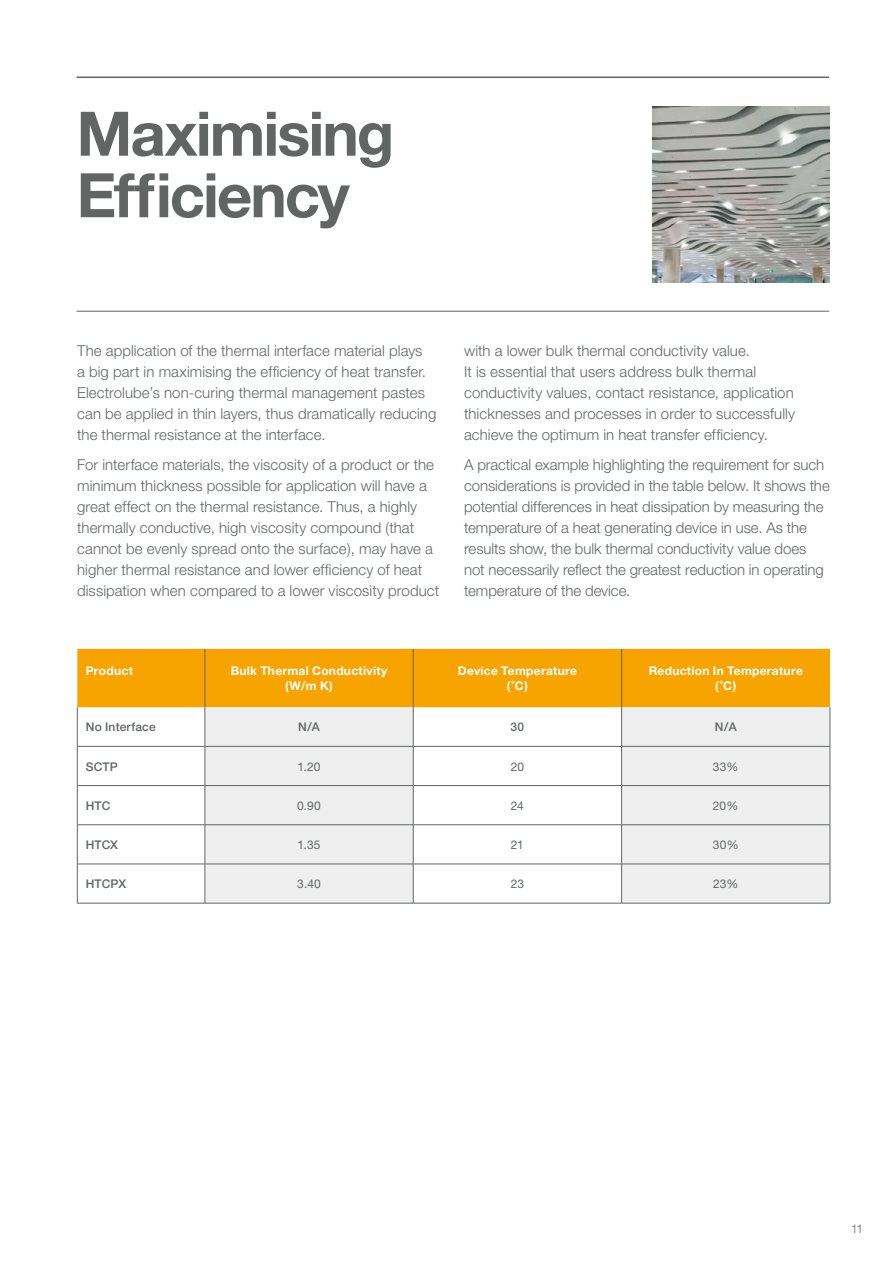
<style>
.page{position:relative;width:893px;height:1263px;background:#fff}
.page>*{position:absolute;margin:0;border:0;box-sizing:border-box;transform-origin:0 0}
.t1{font:700 61.5px/61.5px "Helvetica Neue";letter-spacing:-.03em;color:#636565}
.t2{font:300 15px/21px "Helvetica Neue";letter-spacing:.005em;color:#636565}
.t3{font:700 12px/15px "Helvetica Neue";letter-spacing:.025em;color:#fff;text-align:center}
.t4{font:12px "Helvetica Neue";color:#636565}
.t5{font:500 12px "Helvetica Neue";letter-spacing:.015em;color:#636565}
.t6{font:300 12px "Helvetica Neue";color:#636565}
</style>
<div class="page">
<div style="left:77px;top:649px;width:753px;height:58px;background:#f7a400"></div>
<svg style="left:206px;top:707px;width:624px;height:196px;fill:#efefef"></svg>
<hr style="left:77px;top:707px;width:1px;height:39px;background:#636565">
<hr style="left:205px;top:707px;width:1px;height:39px;background:#636565">
<hr style="left:413px;top:707px;width:1px;height:39px;background:#636565">
<hr style="left:621px;top:707px;width:1px;height:39px;background:#636565">
<hr style="left:830px;top:707px;width:1px;height:39px;background:#636565">
<hr style="left:77px;top:746px;width:128px;height:1px;background:#636565">
<hr style="left:77px;top:746px;width:1px;height:39px;background:#636565">
<hr style="left:205px;top:746px;width:208px;height:1px;background:#636565">
<hr style="left:205px;top:746px;width:1px;height:39px;background:#636565">
<hr style="left:413px;top:746px;width:209px;height:1px;background:#636565">
<hr style="left:413px;top:746px;width:1px;height:39px;background:#636565">
<hr style="left:622px;top:746px;width:208px;height:1px;background:#636565">
<hr style="left:621px;top:746px;width:1px;height:39px;background:#636565">
<hr style="left:830px;top:746px;width:1px;height:39px;background:#636565">
<hr style="left:77px;top:785px;width:128px;height:1px;background:#636565">
<hr style="left:77px;top:786px;width:1px;height:38px;background:#636565">
<hr style="left:205px;top:785px;width:208px;height:1px;background:#636565">
<hr style="left:205px;top:786px;width:1px;height:38px;background:#636565">
<hr style="left:413px;top:785px;width:209px;height:1px;background:#636565">
<hr style="left:413px;top:786px;width:1px;height:38px;background:#636565">
<hr style="left:622px;top:785px;width:208px;height:1px;background:#636565">
<hr style="left:621px;top:786px;width:1px;height:38px;background:#636565">
<hr style="left:830px;top:786px;width:1px;height:38px;background:#636565">
<hr style="left:77px;top:824px;width:128px;height:1px;background:#636565">
<hr style="left:77px;top:825px;width:1px;height:39px;background:#636565">
<hr style="left:205px;top:824px;width:208px;height:1px;background:#636565">
<hr style="left:205px;top:825px;width:1px;height:39px;background:#636565">
<hr style="left:413px;top:824px;width:209px;height:1px;background:#636565">
<hr style="left:413px;top:825px;width:1px;height:39px;background:#636565">
<hr style="left:622px;top:824px;width:208px;height:1px;background:#636565">
<hr style="left:621px;top:825px;width:1px;height:39px;background:#636565">
<hr style="left:830px;top:825px;width:1px;height:39px;background:#636565">
<hr style="left:77px;top:864px;width:128px;height:1px;background:#636565">
<hr style="left:77px;top:864px;width:1px;height:39px;background:#636565">
<hr style="left:205px;top:864px;width:208px;height:1px;background:#636565">
<hr style="left:205px;top:864px;width:1px;height:39px;background:#636565">
<hr style="left:413px;top:864px;width:209px;height:1px;background:#636565">
<hr style="left:413px;top:864px;width:1px;height:39px;background:#636565">
<hr style="left:622px;top:864px;width:208px;height:1px;background:#636565">
<hr style="left:621px;top:864px;width:1px;height:39px;background:#636565">
<hr style="left:830px;top:864px;width:1px;height:39px;background:#636565">
<hr style="left:77px;top:903px;width:128px;height:1px;background:#636565">
<hr style="left:205px;top:903px;width:208px;height:1px;background:#636565">
<hr style="left:413px;top:903px;width:209px;height:1px;background:#636565">
<hr style="left:622px;top:903px;width:208px;height:1px;background:#636565">
<hr style="left:205px;top:649px;width:1px;height:58px;background:#636565">
<hr style="left:413px;top:649px;width:1px;height:58px;background:#636565">
<hr style="left:621px;top:649px;width:1px;height:58px;background:#636565">
<hr style="left:77px;top:77px;width:752px;height:1px;background:#636565">
<hr style="left:77px;top:311px;width:752px;height:1px;background:#636565">
<img style="left:653px;top:106px;width:176px;height:176px">
<h1 class="t1" style="left:77px;top:102px;width:319px">Maximising<br>Efficiency</h1>
<p class="t2" style="left:77px;top:340px;width:361px">The application of the thermal interface material plays<br>a big part in maximising the efficiency of heat transfer.<br>Electrolube’s non-curing thermal management pastes can be applied in thin layers, thus dramatically reducing the thermal resistance at the interface.</p>
<p class="t2" style="left:77px;top:454px;width:364px">For interface materials, the viscosity of a product or the minimum thickness possible for application will have a great effect on the thermal resistance. Thus, a highly thermally conductive, high viscosity compound (that cannot be evenly spread onto the surface), may have a higher thermal resistance and lower efficiency of heat dissipation when compared to a lower viscosity product</p>
<p class="t2" style="left:464px;top:340px;width:332px">with a lower bulk thermal conductivity value.<br>It is essential that users address bulk thermal conductivity values, contact resistance, application thicknesses and processes in order to successfully achieve the optimum in heat transfer efficiency.</p>
<p class="t2" style="left:464px;top:454px;width:367px">A practical example highlighting the requirement for such considerations is provided in the table below. It shows the potential differences in heat dissipation by measuring the temperature of a heat generating device in use. As the results show, the bulk thermal conductivity value does not necessarily reflect the greatest reduction in operating temperature of the device.</p>
<p class="t3" style="left:86px;top:663px;width:49px">Product</p>
<p class="t3" style="left:231px;top:663px;width:158px">Bulk Thermal Conductivity (W/m K)</p>
<p class="t3" style="left:458px;top:663px;width:121px">Device Temperature (˚C)</p>
<p class="t3" style="left:649px;top:663px;width:156px">Reduction In Temperature (˚C)</p>
<p class="t5" style="left:86px;top:720px;width:71px">No Interface</p>
<p class="t5" style="left:298px;top:720px;width:23px">N/A</p>
<p class="t5" style="left:511px;top:720px;width:15px">30</p>
<p class="t5" style="left:715px;top:720px;width:23px">N/A</p>
<p class="t5" style="left:86px;top:759px;width:34px">SCTP</p>
<p class="t4" style="left:297px;top:759px;width:25px">1.20</p>
<p class="t4" style="left:511px;top:759px;width:15px">20</p>
<p class="t4" style="left:713px;top:759px;width:27px">33%</p>
<p class="t5" style="left:86px;top:798px;width:26px">HTC</p>
<p class="t4" style="left:297px;top:798px;width:25px">0.90</p>
<p class="t4" style="left:511px;top:798px;width:15px">24</p>
<p class="t4" style="left:713px;top:798px;width:27px">20%</p>
<p class="t5" style="left:86px;top:837px;width:34px">HTCX</p>
<p class="t4" style="left:297px;top:838px;width:25px">1.35</p>
<p class="t4" style="left:511px;top:838px;width:15px">21</p>
<p class="t4" style="left:713px;top:838px;width:27px">30%</p>
<p class="t5" style="left:86px;top:877px;width:42px">HTCPX</p>
<p class="t4" style="left:297px;top:877px;width:25px">3.40</p>
<p class="t4" style="left:511px;top:877px;width:15px">23</p>
<p class="t4" style="left:713px;top:877px;width:27px">23%</p>
<p class="t6" style="left:851px;top:1221px;width:14px">11</p>
</div>
